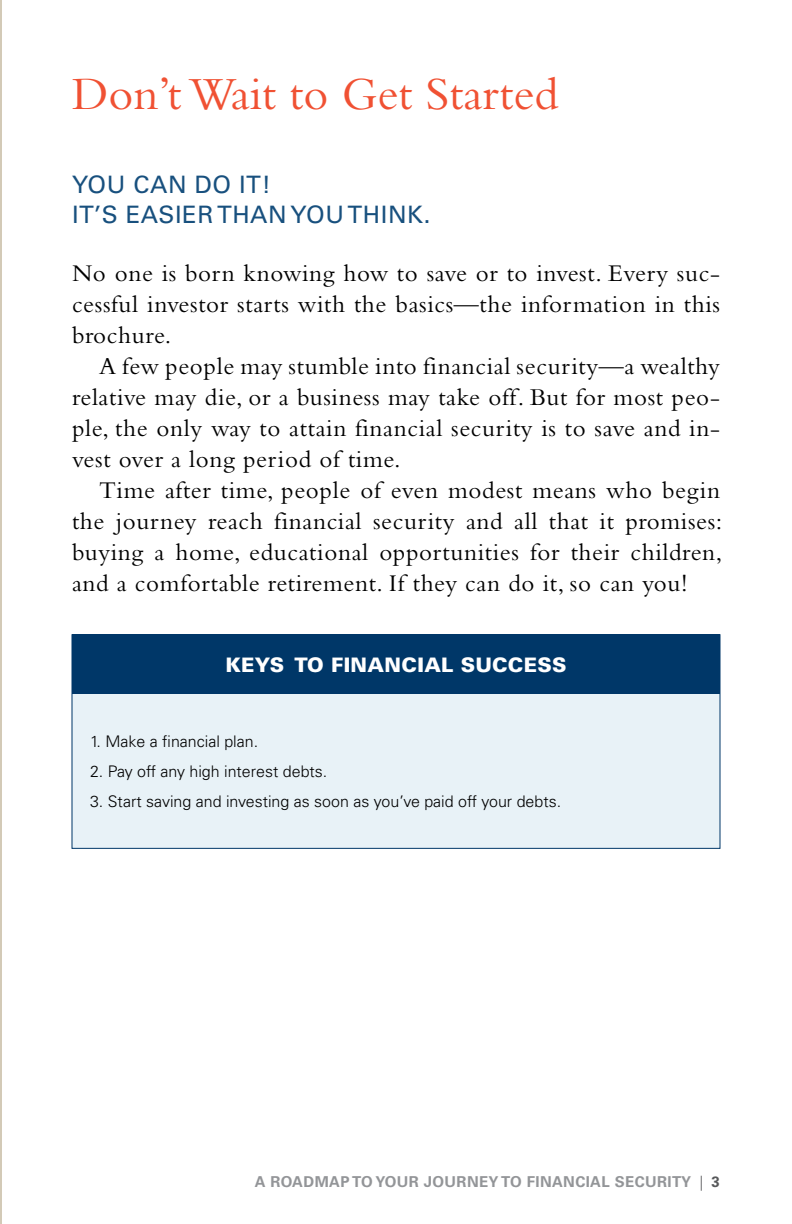
<style>
.page{position:relative;width:792px;height:1224px;background:#fff}
.page>*{position:absolute;margin:0;border:0;box-sizing:border-box;transform-origin:0 0}
.Subhead_a{font:48px "Bembo";color:#f05133}
.Text{font:25px/31px "Bembo";letter-spacing:.025em;color:#000;text-align:justify}
.t1{font:24px/30px "Univers LT Std";letter-spacing:.025em;color:#18507e}
.t2{font:900 20px "Univers LT Std";letter-spacing:.015em;color:#fff}
.Table__Text{font:300 16px "Univers LT Std";color:#000}
.t3{font:700 15px "Univers LT Std";letter-spacing:.025em;color:#939598}
.s1{font-weight:300;color:#58595b}
.s2{color:#58595b}
</style>
<div class="page">
<hr style="left:0;top:0;width:2px;height:1224px;background:#d3cab7">
<div style="left:72px;top:634px;width:648px;height:215px;background:#e8f2f7;border:1px solid #003768"></div>
<div style="left:72px;top:634px;width:648px;height:60px;background:#003768"></div>
<p class="Subhead_a" style="left:72px;top:66px;width:488px">Don’t Wait to Get Started</p>
<h2 class="t1" style="left:72px;top:169px;width:360px">YOU CAN DO IT!<br>IT’S EASIER THAN YOU THINK.</h2>
<p class="Text" style="left:72px;top:257px;width:650px">No one is born knowing how to save or to invest. Every suc&shy;cessful investor starts with the basics—the information in this brochure.</p>
<p class="Text" style="left:72px;top:350px;width:649px;text-indent:27px">A few people may stumble into financial security—a wealthy relative may die, or a business may take off. But for most peo&shy;ple, the only way to attain financial security is to save and in&shy;vest over a long period of time.</p>
<p class="Text" style="left:72px;top:474px;width:652px;text-indent:27px">Time after time, people of even modest means who begin the journey reach financial security and all that it promises: buying a home, educational opportunities for their children, and a comfortable retirement. If they can do it, so can you!</p>
<p class="t2" style="left:225px;top:653px;width:343px">KEYS TO FINANCIAL SUCCESS</p>
<p class="Table__Text" style="left:90px;top:732px;width:170px">1. Make a financial plan.</p>
<p class="Table__Text" style="left:90px;top:762px;width:239px">2. Pay off any high interest debts.</p>
<p class="Table__Text" style="left:90px;top:792px;width:473px">3. Start saving and investing as soon as you’ve paid off your debts.</p>
<p class="t3" style="left:255px;top:1173px;width:467px">A ROADMAP TO YOUR JOURNEY TO FINANCIAL SECURITY <span class="s1">|</span> <span class="s2">3</span></p>
</div>
